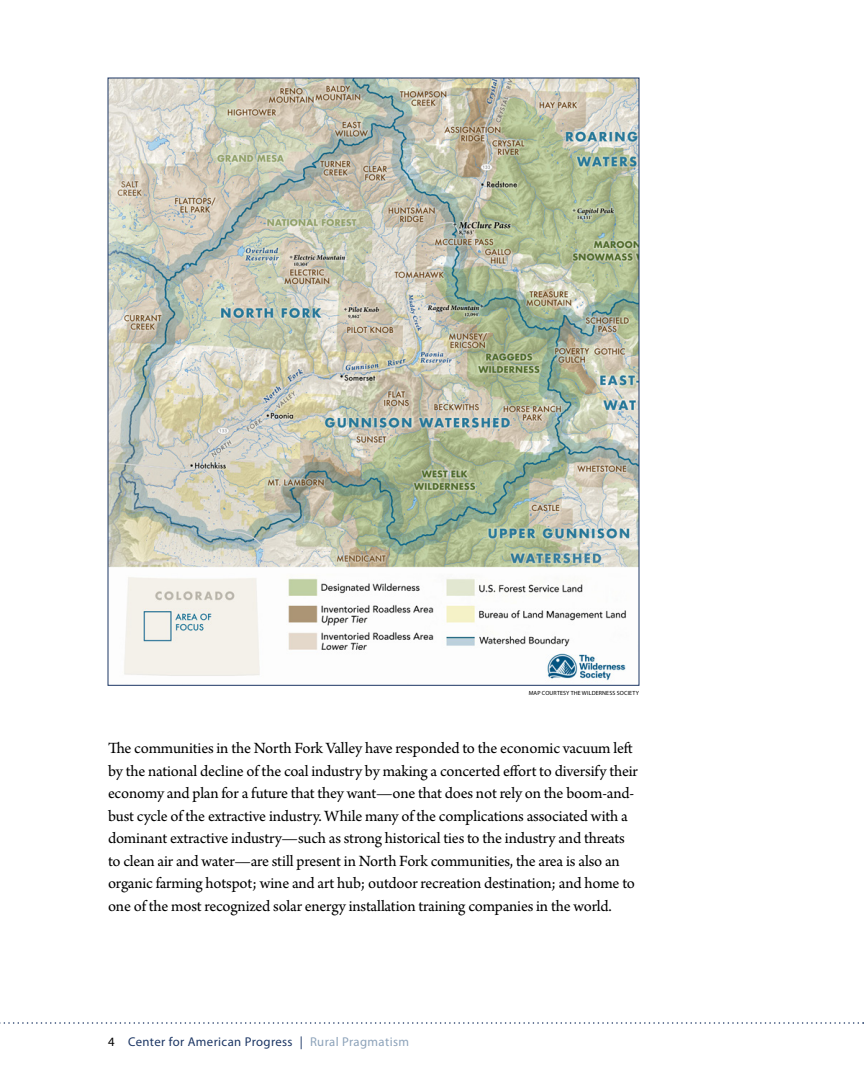
<style>
.page{position:relative;width:864px;height:1080px;background:#fff}
.page>*{position:absolute;margin:0;border:0;box-sizing:border-box;transform-origin:0 0}
.t1{font:16.5px/22.5px "Arno Pro";letter-spacing:-.01em;color:#000}
.t2{font:12.75px "Myriad Pro";letter-spacing:.03em;color:#1c3664}
.t3{font:6px "Myriad Pro";letter-spacing:.02em;color:#000}
.s1{color:#000}
.s2{color:#8da3ba}
</style>
<div class="page">
<svg style="left:0;top:1022px;width:864px;height:2px"></svg>
<img style="left:110px;top:80px;width:527px;height:601px">
<p class="t3" style="left:529px;top:690px;width:112px">MAP COURTESY THE WILDERNESS SOCIETY</p>
<p class="t1" style="left:108px;top:738px;width:531px">The communities in the North Fork Valley have responded to the economic vacuum left by the national decline of the coal industry by making a concerted effort to diversify their economy and plan for a future that they want—one that does not rely on the boom-and&shy;bust cycle of the extractive industry. While many of the complications associated with a dominant extractive industry—such as strong historical ties to the industry and threats to clean air and water—are still present in North Fork communities, the area is also an organic farming hotspot; wine and art hub; outdoor recreation destination; and home to one of the most recognized solar energy installation training companies in the world.</p>
<p class="t2" style="left:108px;top:1033px;width:303px"><span class="s1">4</span> Center for American Progress | <span class="s2">Rural Pragmatism</span></p>
</div>
